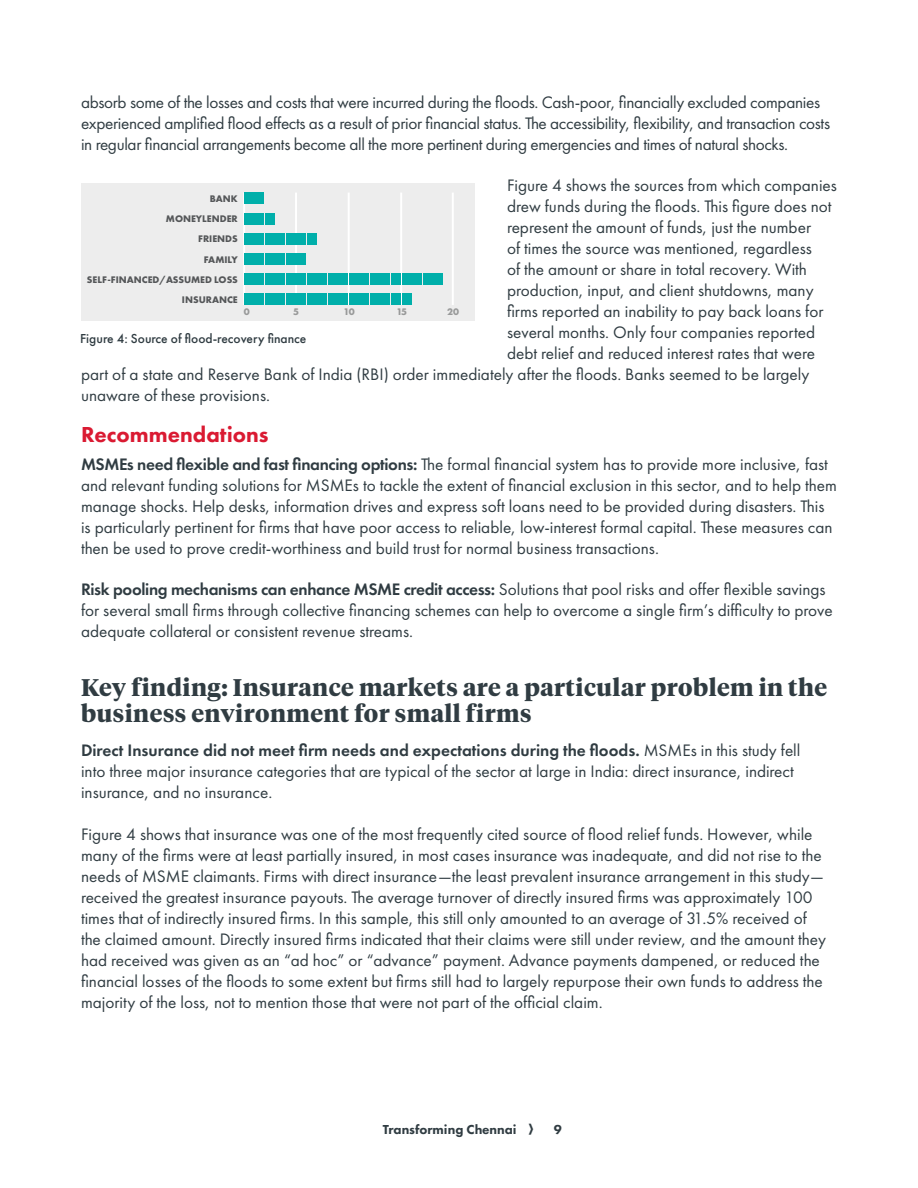
<style>
.page{position:relative;width:918px;height:1188px;background:#fff}
.page>*{position:absolute;margin:0;border:0;box-sizing:border-box;transform-origin:0 0}
.t1{font:700 24px/25.5px "Tiempos Headline";letter-spacing:.02em;color:#303c42}
.t2{font:800 22.5px "Futura PT";color:#da1a32}
.t3{font:17.25px/21px "Futura PT";color:#303c42}
.t4{font:17.25px/21px "Futura PT";letter-spacing:-.02em;color:#303c42}
.t5{font:500 13.5px "Futura PT";color:#303c42}
.t6{font:800 13.5px "Futura PT";color:#303c42}
.t7{font:700 9.9px/20.2px "Futura PT";color:#555759;text-align:right}
.t8{font:700 9.9px "Futura PT";color:#999a9a}
.s1{font-weight:600}
</style>
<div class="page">
<div style="left:81px;top:183px;width:394px;height:137px;background:#ededed"></div>
<hr style="left:243px;top:193px;width:2px;height:112px;background:#fff">
<hr style="left:295px;top:193px;width:2px;height:112px;background:#fff">
<hr style="left:348px;top:193px;width:2px;height:112px;background:#fff">
<hr style="left:400px;top:193px;width:2px;height:112px;background:#fff">
<hr style="left:452px;top:193px;width:2px;height:112px;background:#fff">
<div style="left:244px;top:193px;width:9px;height:11px;background:#00afaa"></div>
<div style="left:255px;top:193px;width:9px;height:11px;background:#00afaa"></div>
<div style="left:244px;top:213px;width:9px;height:11px;background:#00afaa"></div>
<div style="left:255px;top:213px;width:9px;height:11px;background:#00afaa"></div>
<div style="left:265px;top:213px;width:9px;height:11px;background:#00afaa"></div>
<div style="left:244px;top:233px;width:9px;height:12px;background:#00afaa"></div>
<div style="left:255px;top:233px;width:9px;height:12px;background:#00afaa"></div>
<div style="left:265px;top:233px;width:9px;height:12px;background:#00afaa"></div>
<div style="left:276px;top:233px;width:9px;height:12px;background:#00afaa"></div>
<div style="left:286px;top:233px;width:9px;height:12px;background:#00afaa"></div>
<div style="left:297px;top:233px;width:9px;height:12px;background:#00afaa"></div>
<div style="left:307px;top:233px;width:9px;height:12px;background:#00afaa"></div>
<div style="left:244px;top:253px;width:9px;height:12px;background:#00afaa"></div>
<div style="left:255px;top:253px;width:9px;height:12px;background:#00afaa"></div>
<div style="left:265px;top:253px;width:9px;height:12px;background:#00afaa"></div>
<div style="left:276px;top:253px;width:9px;height:12px;background:#00afaa"></div>
<div style="left:286px;top:253px;width:9px;height:12px;background:#00afaa"></div>
<div style="left:297px;top:253px;width:9px;height:12px;background:#00afaa"></div>
<div style="left:244px;top:273px;width:9px;height:12px;background:#00afaa"></div>
<div style="left:255px;top:273px;width:9px;height:12px;background:#00afaa"></div>
<div style="left:265px;top:273px;width:9px;height:12px;background:#00afaa"></div>
<div style="left:276px;top:273px;width:9px;height:12px;background:#00afaa"></div>
<div style="left:286px;top:273px;width:9px;height:12px;background:#00afaa"></div>
<div style="left:297px;top:273px;width:9px;height:12px;background:#00afaa"></div>
<div style="left:307px;top:273px;width:9px;height:12px;background:#00afaa"></div>
<div style="left:318px;top:273px;width:9px;height:12px;background:#00afaa"></div>
<div style="left:328px;top:273px;width:9px;height:12px;background:#00afaa"></div>
<div style="left:339px;top:273px;width:9px;height:12px;background:#00afaa"></div>
<div style="left:349px;top:273px;width:9px;height:12px;background:#00afaa"></div>
<div style="left:360px;top:273px;width:9px;height:12px;background:#00afaa"></div>
<div style="left:370px;top:273px;width:9px;height:12px;background:#00afaa"></div>
<div style="left:381px;top:273px;width:9px;height:12px;background:#00afaa"></div>
<div style="left:391px;top:273px;width:10px;height:12px;background:#00afaa"></div>
<div style="left:402px;top:273px;width:9px;height:12px;background:#00afaa"></div>
<div style="left:413px;top:273px;width:9px;height:12px;background:#00afaa"></div>
<div style="left:423px;top:273px;width:9px;height:12px;background:#00afaa"></div>
<div style="left:434px;top:273px;width:9px;height:12px;background:#00afaa"></div>
<div style="left:244px;top:293px;width:9px;height:12px;background:#00afaa"></div>
<div style="left:255px;top:293px;width:9px;height:12px;background:#00afaa"></div>
<div style="left:265px;top:293px;width:9px;height:12px;background:#00afaa"></div>
<div style="left:276px;top:293px;width:9px;height:12px;background:#00afaa"></div>
<div style="left:286px;top:293px;width:9px;height:12px;background:#00afaa"></div>
<div style="left:297px;top:293px;width:9px;height:12px;background:#00afaa"></div>
<div style="left:307px;top:293px;width:9px;height:12px;background:#00afaa"></div>
<div style="left:318px;top:293px;width:9px;height:12px;background:#00afaa"></div>
<div style="left:328px;top:293px;width:9px;height:12px;background:#00afaa"></div>
<div style="left:339px;top:293px;width:9px;height:12px;background:#00afaa"></div>
<div style="left:349px;top:293px;width:9px;height:12px;background:#00afaa"></div>
<div style="left:360px;top:293px;width:9px;height:12px;background:#00afaa"></div>
<div style="left:370px;top:293px;width:9px;height:12px;background:#00afaa"></div>
<div style="left:381px;top:293px;width:9px;height:12px;background:#00afaa"></div>
<div style="left:391px;top:293px;width:10px;height:12px;background:#00afaa"></div>
<div style="left:402px;top:293px;width:9px;height:12px;background:#00afaa"></div>
<p class="t4" style="left:81px;top:91px;width:751px">absorb some of the losses and costs that were incurred during the floods. Cash-poor, financially excluded companies experienced amplified flood effects as a result of prior financial status. The accessibility, flexibility, and transaction costs in regular financial arrangements become all the more pertinent during emergencies and times of natural shocks.</p>
<p class="t3" style="left:507px;top:175px;width:332px">Figure 4 shows the sources from which companies</p>
<p class="t3" style="left:507px;top:196px;width:326px">drew funds during the floods. This figure does not</p>
<p class="t3" style="left:507px;top:217px;width:306px">represent the amount of funds, just the number</p>
<p class="t3" style="left:507px;top:238px;width:306px">of times the source was mentioned, regardless</p>
<p class="t3" style="left:507px;top:259px;width:302px">of the amount or share in total recovery. With</p>
<p class="t3" style="left:507px;top:280px;width:308px">production, input, and client shutdowns, many</p>
<p class="t3" style="left:507px;top:301px;width:318px">firms reported an inability to pay back loans for</p>
<p class="t3" style="left:507px;top:322px;width:310px">several months. Only four companies reported</p>
<p class="t3" style="left:507px;top:343px;width:310px">debt relief and reduced interest rates that were</p>
<p class="t3" style="left:81px;top:364px;width:730px">part of a state and Reserve Bank of India (RBI) order immediately after the floods. Banks seemed to be largely</p>
<p class="t3" style="left:81px;top:384px;width:191px">unaware of these provisions.</p>
<h2 class="t2" style="left:81px;top:421px;width:189px">Recommendations</h2>
<p class="t3" style="left:81px;top:454px;width:757px"><span class="s1">MSMEs need flexible and fast financing options:</span> The formal financial system has to provide more inclusive, fast and relevant funding solutions for MSMEs to tackle the extent of financial exclusion in this sector, and to help them manage shocks. Help desks, information drives and express soft loans need to be provided during disasters. This is particularly pertinent for firms that have poor access to reliable, low-interest formal capital. These measures can then be used to prove credit-worthiness and build trust for normal business transactions.</p>
<p class="t3" style="left:81px;top:579px;width:753px"><span class="s1">Risk pooling mechanisms can enhance MSME credit access:</span> Solutions that pool risks and offer flexible savings for several small firms through collective financing schemes can help to overcome a single firm’s difficulty to prove adequate collateral or consistent revenue streams.</p>
<h1 class="t1" style="left:81px;top:674px;width:748px">Key finding: Insurance markets are a particular problem in the business environment for small firms</h1>
<p class="t3" style="left:81px;top:740px;width:721px"><span class="s1">Direct Insurance did not meet firm needs and expectations during the floods.</span> MSMEs in this study fell into three major insurance categories that are typical of the sector at large in India: direct insurance, indirect insurance, and no insurance.</p>
<p class="t3" style="left:81px;top:823px;width:747px">Figure 4 shows that insurance was one of the most frequently cited source of flood relief funds. However, while many of the firms were at least partially insured, in most cases insurance was inadequate, and did not rise to the needs of MSME claimants. Firms with direct insurance—the least prevalent insurance arrangement in this study— received the greatest insurance payouts. The average turnover of directly insured firms was approximately 100 times that of indirectly insured firms. In this sample, this still only amounted to an average of 31.5% received of the claimed amount. Directly insured firms indicated that their claims were still under review, and the amount they had received was given as an “ad hoc” or “advance” payment. Advance payments dampened, or reduced the financial losses of the floods to some extent but firms still had to largely repurpose their own funds to address the majority of the loss, not to mention those that were not part of the official claim.</p>
<p class="t7" style="left:87px;top:188px;width:152px">BANK<br>MONEYLENDER<br>FRIENDS<br>FAMILY<br>SELF-FINANCED/ASSUMED LOSS<br>INSURANCE</p>
<p class="t8" style="left:244px;top:306px;width:7px">0</p>
<p class="t8" style="left:293px;top:306px;width:7px">5</p>
<p class="t8" style="left:344px;top:306px;width:13px">10</p>
<p class="t8" style="left:396px;top:306px;width:12px">15</p>
<p class="t8" style="left:447px;top:306px;width:13px">20</p>
<p class="t5" style="left:80px;top:330px;width:228px">Figure 4: Source of flood-recovery finance</p>
<p class="t6" style="left:383px;top:1121px;width:135px">Transforming Chennai</p>
<p class="t6" style="left:554px;top:1121px;width:10px">9</p>
</div>
